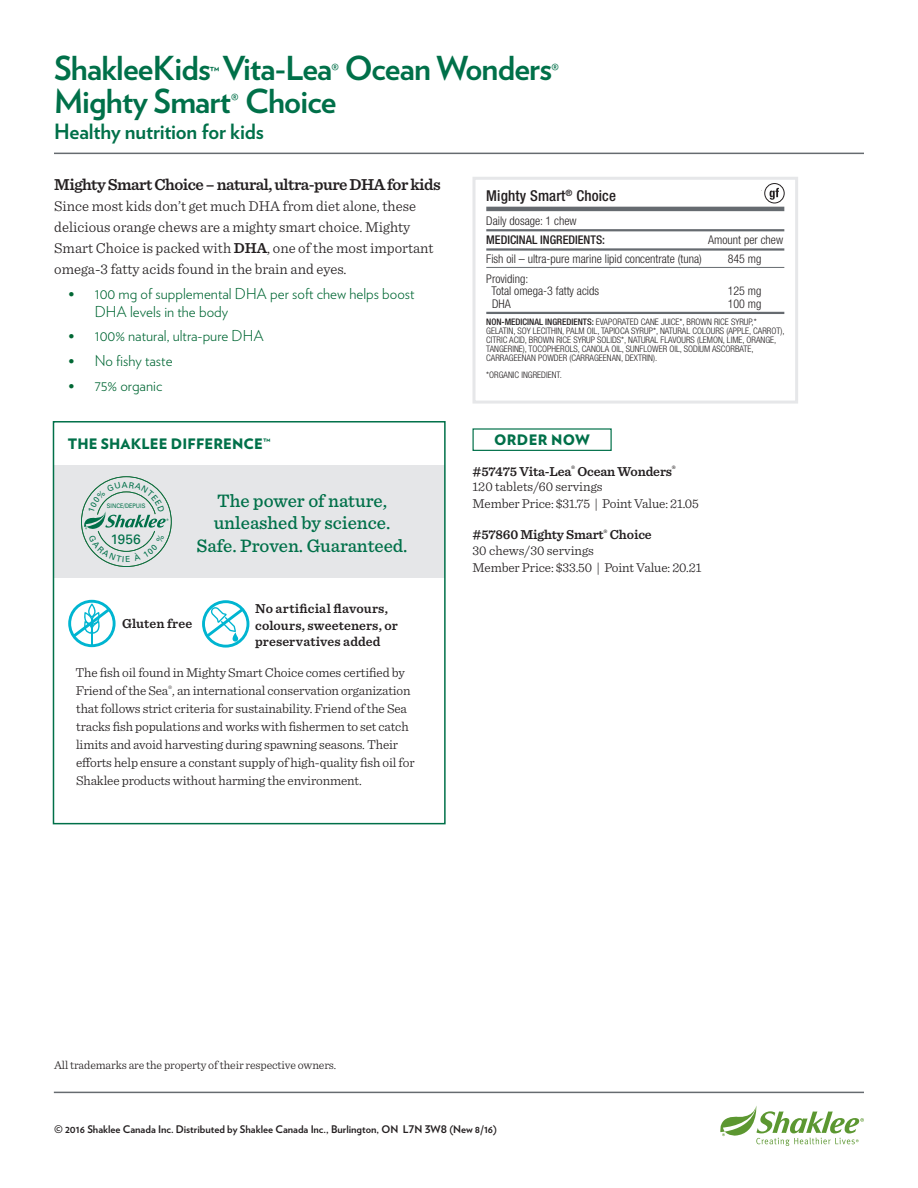
<style>
.page{position:relative;width:918px;height:1188px;background:#fff}
.page>*{position:absolute;margin:0;border:0;box-sizing:border-box;transform-origin:0 0}
.Product_Name_-_Solut{font:700 33px "Verlag";letter-spacing:-.025em;color:#007049}
.Product_Name_-_Solut-2{font:700 21px "Verlag";letter-spacing:-.01em;color:#007049}
.t1{font:500 18.75px/22.2px "Sentinel";color:#007049;text-align:center}
.body{font:600 16.5px "Sentinel";letter-spacing:-.03em;color:#231f20}
.body-2{font:300 15px/21px "Sentinel";color:#231f20}
.t2{font:300 15px/18px "Verlag";color:#006734}
.Supplement_Facts_Hea{font:500 condensed 15px "Helvetica Neue LT Std";letter-spacing:.01em;color:#231f20}
.t3{font:900 14.4px "Verlag";letter-spacing:.01em;color:#007049}
.t4{font:13.65px "Univers";color:#007049}
.Product_description{font:300 13.5px/18px "Sentinel";letter-spacing:-.01em;color:#231f20}
.Product_Tag_-_New{font:300 13.5px/16.5px "Sentinel";letter-spacing:-.01em;color:#231f20}
.Intro-Body_9_12{font:600 13.5px/16.5px "Sentinel";letter-spacing:.01em;color:#231f20}
.Product_Tag_-_New-2{font:600 13.5px "Sentinel";letter-spacing:-.01em;color:#231f20}
.Supplement_Facts_-_A{font:300 condensed 12px "Helvetica Neue LT Std";color:#231f20}
.Product_Tag_-_New-3{font:300 12px "Sentinel";letter-spacing:-.01em;color:#231f20}
.Supplement_Facts_-_A-2{font:500 condensed 12px "Helvetica Neue LT Std";color:#231f20}
.Supplement_Facts_-_t{font:300 condensed 12px "Helvetica Neue LT Std";color:#231f20}
.footnote{font:700 10.5px "Verlag";color:#231f20}
.Supplement_facts_-_i{font:300 condensed 9px/9px "Helvetica Neue LT Std";color:#231f20}
.t5{font:6.15px "Univers";color:#007049;scale:.9 1}
.s1{font-size:19.2px}
.s2{font-weight:600}
.s3{font-family:"Sentinel";font-weight:600}
.s4{font-weight:500}
</style>
<div class="page">
<div style="left:53px;top:466px;width:392px;height:112px;background:#e5e6e8"></div>
<div style="left:53px;top:421px;width:393px;height:403px;border:2px solid #007049"></div>
<hr style="left:54px;top:153px;width:810px;height:1px;background:#666b70">
<svg style="left:202px;top:600px;width:48px;height:48px"></svg>
<svg style="left:68px;top:599px;width:48px;height:49px"></svg>
<hr style="left:91px;top:618px;width:2px;height:29px;background:#00b5d1">
<hr style="left:486px;top:207px;width:298px;height:4px;background:#666b70">
<hr style="left:486px;top:229px;width:298px;height:2px;background:#666b70">
<hr style="left:486px;top:248px;width:298px;height:3px;background:#666b70">
<hr style="left:486px;top:267px;width:298px;height:1px;background:#666b70">
<hr style="left:486px;top:312px;width:298px;height:2px;background:#666b70">
<div style="left:472px;top:177px;width:326px;height:227px;border:3px solid #e6e7e9"></div>
<div style="left:765px;top:183px;width:19px;height:20px;border:1px solid #231f20;border-radius:50%"></div>
<svg style="left:769px;top:188px;width:10px;height:12px"></svg>
<div style="left:472px;top:428px;width:140px;height:23px;border:1px solid #007049"></div>
<svg style="left:720px;top:1106px;width:144px;height:40px"></svg>
<hr style="left:54px;top:1092px;width:810px;height:1px;background:#666b70">
<svg style="left:81px;top:476px;width:91px;height:91px"></svg>
<p class="Product_Name_-_Solut" style="left:54px;top:43px;width:506px">ShakleeKids<span class="s1">™</span> Vita-Lea<span class="s1">®</span> Ocean Wonders<span class="s1">®</span></p>
<p class="Product_Name_-_Solut" style="left:54px;top:76px;width:284px">Mighty Smart<sup>®</sup> Choice</p>
<p class="Product_Name_-_Solut-2" style="left:54px;top:115px;width:211px">Healthy nutrition for kids</p>
<p class="body" style="left:54px;top:172px;width:388px">Mighty Smart Choice – natural, ultra-pure DHA for kids</p>
<p class="body-2" style="left:54px;top:194px;width:381px">Since most kids don’t get much DHA from diet alone, these delicious orange chews are a mighty smart choice. Mighty Smart Choice is packed with <span class="s2">DHA</span>, one of the most important omega-3 fatty acids found in the brain and eyes.</p>
<p class="t2" style="left:95px;top:283px;width:321px;text-indent:-27px"><span class="s3">•</span> 100 mg of supplemental DHA per soft chew helps boost<br>DHA levels in the body</p>
<p class="t2" style="left:68px;top:326px;width:198px"><span class="s3">•</span> 100% natural, ultra-pure DHA</p>
<p class="t2" style="left:68px;top:351px;width:106px"><span class="s3">•</span> No fishy taste</p>
<p class="t2" style="left:68px;top:376px;width:96px"><span class="s3">•</span> 75% organic</p>
<p class="Supplement_Facts_Hea" style="left:486px;top:187px;width:131px">Mighty Smart<sup>®</sup> Choice</p>
<p class="Supplement_Facts_-_t" style="left:486px;top:214px;width:92px">Daily dosage: 1 chew</p>
<p class="Supplement_Facts_-_A-2" style="left:486px;top:233px;width:120px">MEDICINAL INGREDIENTS:</p>
<p class="Supplement_Facts_-_A" style="left:708px;top:233px;width:76px">Amount per chew</p>
<p class="Supplement_Facts_-_A" style="left:486px;top:252px;width:217px">Fish oil – ultra-pure marine lipid concentrate (tuna)</p>
<p class="Supplement_Facts_-_A" style="left:728px;top:252px;width:35px">845 mg</p>
<p class="Supplement_Facts_-_A" style="left:486px;top:271px;width:43px">Providing:</p>
<p class="Supplement_Facts_-_A" style="left:492px;top:284px;width:109px">Total omega-3 fatty acids</p>
<p class="Supplement_Facts_-_A" style="left:728px;top:284px;width:35px">125 mg</p>
<p class="Supplement_Facts_-_A" style="left:492px;top:297px;width:20px">DHA</p>
<p class="Supplement_Facts_-_A" style="left:728px;top:297px;width:35px">100 mg</p>
<p class="Supplement_facts_-_i" style="left:486px;top:317px;width:300px"><span class="s4">NON-MEDICINAL INGREDIENTS:</span> EVAPORATED CANE JUICE*, BROWN RICE SYRUP,* GELATIN, SOY LECITHIN, PALM OIL, TAPIOCA SYRUP*, NATURAL COLOURS (APPLE, CARROT), CITRIC ACID, BROWN RICE SYRUP SOLIDS*, NATURAL FLAVOURS (LEMON, LIME, ORANGE, TANGERINE), TOCOPHEROLS, CANOLA OIL, SUNFLOWER OIL, SODIUM ASCORBATE, CARRAGEENAN POWDER (CARRAGEENAN, DEXTRIN).</p>
<p class="Supplement_facts_-_i" style="left:486px;top:370px;width:77px">*ORGANIC INGREDIENT.</p>
<p class="t3" style="left:68px;top:432px;width:204px">THE SHAKLEE DIFFERENCE™</p>
<p class="t5" style="left:107px;top:502px;width:44px">SINCE/DEPUIS</p>
<p class="t4" style="left:110px;top:530px;width:32px">1956</p>
<p class="t1" style="left:197px;top:489px;width:213px">The power of nature, unleashed by science.<br>Safe. Proven. Guaranteed.</p>
<p class="Intro-Body_9_12" style="left:122px;top:615px;width:72px">Gluten free</p>
<p class="Intro-Body_9_12" style="left:255px;top:600px;width:144px">No artificial flavours, colours, sweeteners, or preservatives added</p>
<p class="Product_description" style="left:75px;top:663px;width:341px">The fish oil found in Mighty Smart Choice comes certified by Friend of the Sea<sup>®</sup>, an international conservation organization that follows strict criteria for sustainability. Friend of the Sea tracks fish populations and works with fishermen to set catch limits and avoid harvesting during spawning seasons. Their efforts help ensure a constant supply of high-quality fish oil for Shaklee products without harming the environment.</p>
<p class="t3" style="left:494px;top:428px;width:97px">ORDER NOW</p>
<p class="Product_Tag_-_New-2" style="left:472px;top:461px;width:205px">#57475 Vita-Lea<sup>®</sup> Ocean Wonders<sup>®</sup></p>
<p class="Product_Tag_-_New" style="left:472px;top:478px;width:228px">120 tablets/60 servings<br>Member Price: $31.75 | Point Value: 21.05</p>
<p class="Product_Tag_-_New-2" style="left:472px;top:525px;width:181px">#57860 Mighty Smart<sup>®</sup> Choice</p>
<p class="Product_Tag_-_New" style="left:472px;top:542px;width:230px">30 chews/30 servings<br>Member Price: $33.50 | Point Value: 20.21</p>
<p class="Product_Tag_-_New-3" style="left:54px;top:1056px;width:284px">All trademarks are the property of their respective owners.</p>
<p class="footnote" style="left:54px;top:1121px;width:445px">© 2016 Shaklee Canada Inc. Distributed by Shaklee Canada Inc., Burlington, ON L7N 3W8 (New 8/16)</p>
</div>
